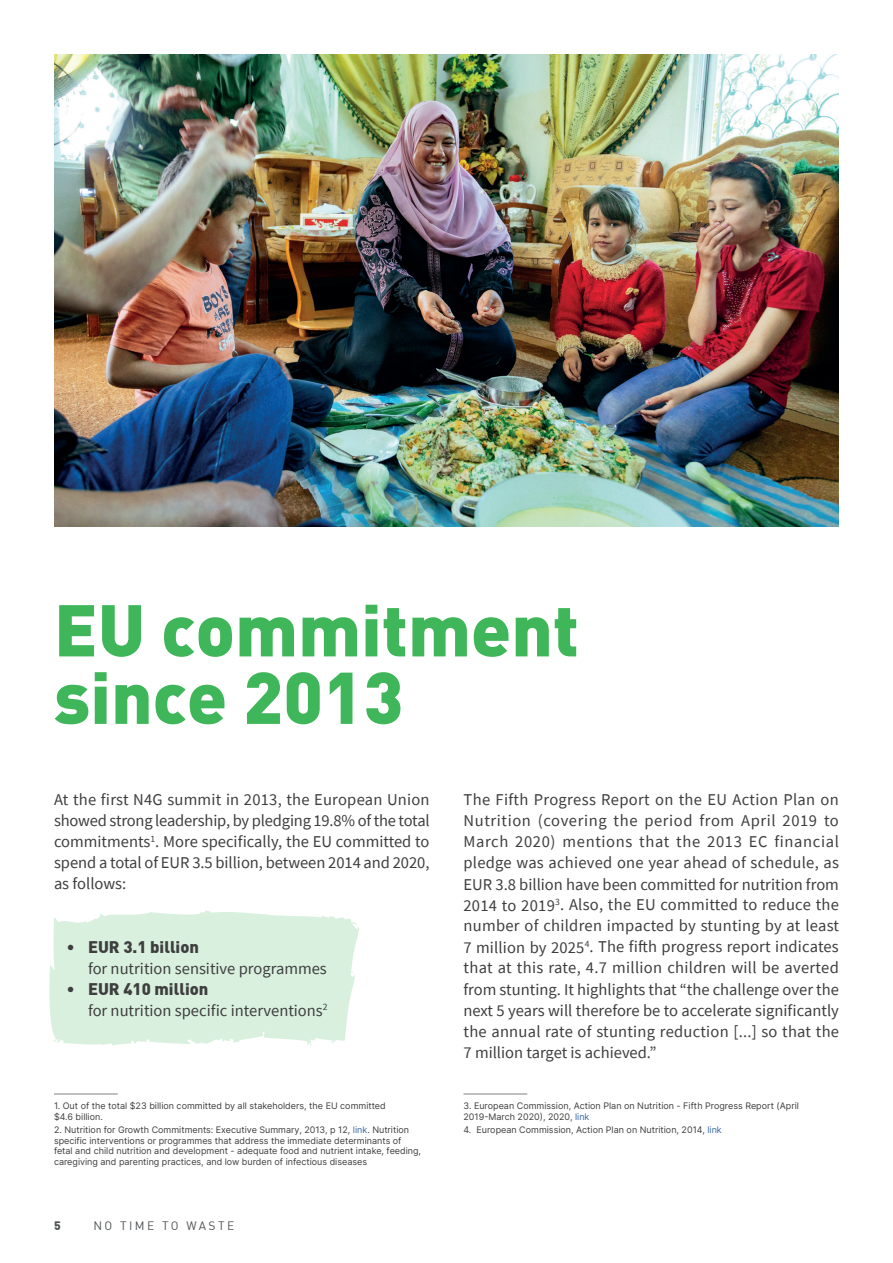
<style>
.page{position:relative;width:893px;height:1263px;background:#fff}
.page>*{position:absolute;margin:0;border:0;box-sizing:border-box;transform-origin:0 0}
.t1{font:900 72px/67.5px "DIN";color:#3eb659}
.t2{font:16.5px/21px "Source Sans Pro";color:#3e3e3f;text-align:justify}
.t3{font:900 16.5px "DIN";color:#3e3e3f}
.t4{font:12px "DIN";letter-spacing:.2em;color:#515456}
.t5{font:900 12px "DIN";color:#515456}
.t6{font:9px/10.8px "Inter";color:#3e3e3f}
.s1{color:#3667a4}
</style>
<div class="page">
<svg style="left:49px;top:910px;width:310px;height:136px;background:#ddf1e1"></svg>
<hr style="left:54px;top:1094px;width:64px;height:1px;background:#808285">
<hr style="left:463px;top:1094px;width:64px;height:1px;background:#808285">
<img style="left:54px;top:54px;width:785px;height:472px">
<h1 class="t1" style="left:54px;top:593px;width:527px">EU commitment since 2013</h1>
<p class="t2" style="left:54px;top:789px;width:377px">At the first N4G summit in 2013, the European Union showed strong leadership, by pledging 19.8% of the total commitments<sup>1</sup>. More specifically, the EU committed to spend a total of EUR 3.5 billion, between 2014 and 2020, as follows:</p>
<p class="t3" style="left:67px;top:936px;width:134px">• EUR 3.1 billion</p>
<p class="t2" style="left:88px;top:958px;width:240px">for nutrition sensitive programmes</p>
<p class="t3" style="left:67px;top:978px;width:143px">• EUR 410 million</p>
<p class="t2" style="left:88px;top:1000px;width:241px">for nutrition specific interventions<sup>2</sup></p>
<p class="t6" style="left:54px;top:1100px;width:333px">1. Out of the total $23 billion committed by all stakeholders, the EU committed $4.6 billion.</p>
<p class="t6" style="left:54px;top:1124px;width:369px">2. Nutrition for Growth Commitments: Executive Summary, 2013, p 12, <span class="s1">link</span>. Nutrition specific interventions or programmes that address the immediate determinants of fetal and child nutrition and development - adequate food and nutrient intake, feeding, caregiving and parenting practices, and low burden of infectious diseases</p>
<p class="t5" style="left:54px;top:1217px;width:8px">5</p>
<p class="t4" style="left:93px;top:1218px;width:142px">NO TIME TO WASTE</p>
<p class="t2" style="left:463px;top:789px;width:377px">The Fifth Progress Report on the EU Action Plan on Nutrition (covering the period from April 2019 to March 2020) mentions that the 2013 EC financial pledge was achieved one year ahead of schedule, as EUR 3.8 billion have been committed for nutrition from 2014 to 2019<sup>3</sup>. Also, the EU committed to reduce the number of children impacted by stunting by at least 7 million by 2025<sup>4</sup>. The fifth progress report indicates that at this rate, 4.7 million children will be averted from stunting. It highlights that “the challenge over the next 5 years will therefore be to accelerate significantly the annual rate of stunting reduction [...] so that the 7 million target is achieved.”</p>
<p class="t6" style="left:463px;top:1100px;width:337px">3. European Commission, Action Plan on Nutrition - Fifth Progress Report (April<br>2019-March 2020), 2020, <span class="s1">link</span></p>
<p class="t6" style="left:463px;top:1124px;width:260px">4. European Commission, Action Plan on Nutrition, 2014, <span class="s1">link</span></p>
</div>
